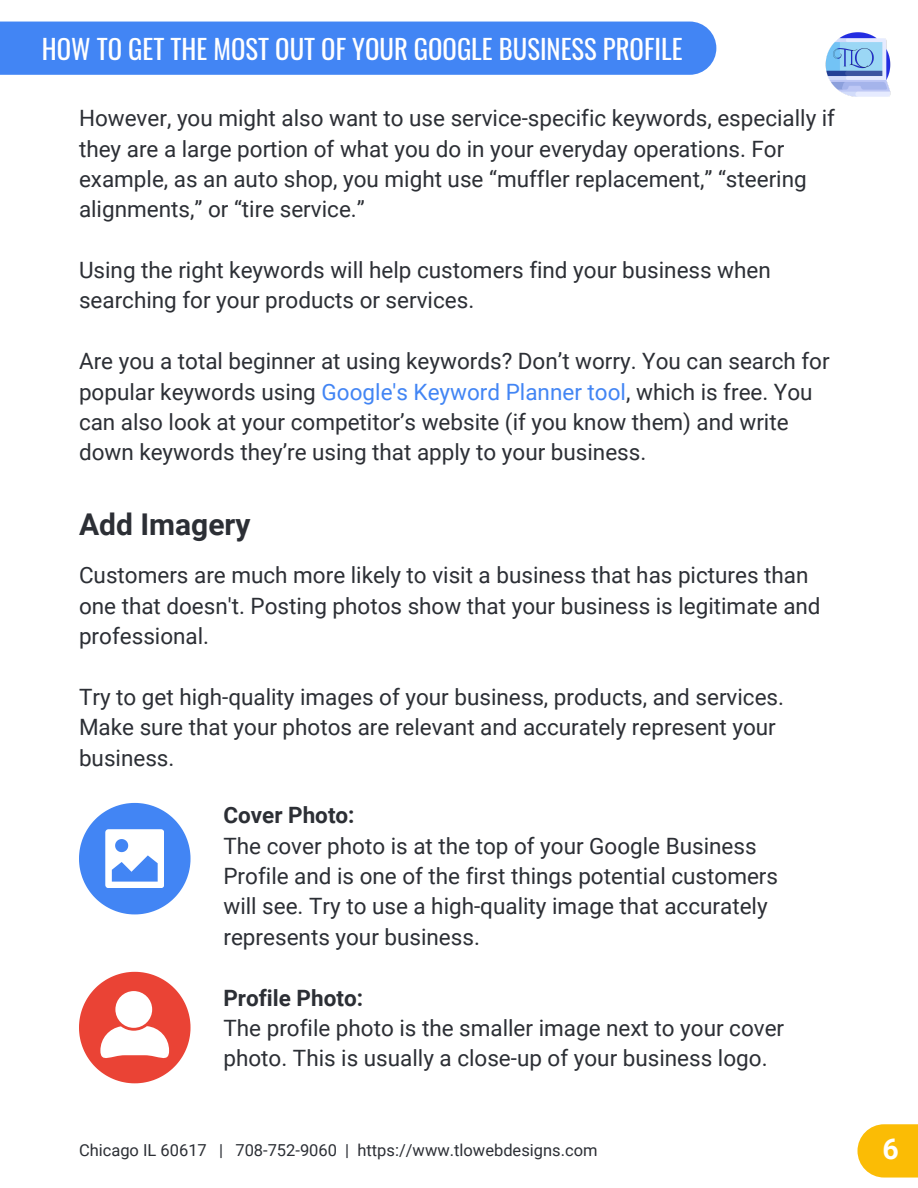
<style>
.page{position:relative;width:918px;height:1188px;background:#fff}
.page>*{position:absolute;margin:0;border:0;box-sizing:border-box;transform-origin:0 0}
.t1{font:700 30px "Roboto";color:#2c2f35}
.t2{font:700 28.5px "Roboto";color:#fff}
.t3{font:26.7px "Oswald";color:#fff}
.t4{font:22.5px/30.3px "Roboto";color:#2c2f35}
.t5{font:700 22.5px "Roboto";color:#2c2f35}
.t6{font:16.5px "Roboto";color:#2c2f35}
.s1{color:#4285f4}
.s2{font-weight:700}
</style>
<div class="page">
<div style="left:0;top:22px;width:716px;height:53px;background:#4285f4"></div>
<div style="left:857px;top:1124px;width:61px;height:54px;background:#fbbc05"></div>
<svg style="left:79px;top:803px;width:111px;height:111px"></svg>
<svg style="left:79px;top:972px;width:111px;height:111px"></svg>
<div style="left:115px;top:991px;width:37px;height:37px;background:#fff;border-radius:50%"></div>
<img style="left:825px;top:32px;width:66px;height:65px">
<p class="t3" style="left:42px;top:28px;width:642px">HOW TO GET THE MOST OUT OF YOUR GOOGLE BUSINESS PROFILE</p>
<h3 class="t4" style="left:79px;top:103px;width:758px">However, you might also want to use service-specific keywords, especially if they are a large portion of what you do in your everyday operations. For example, as an auto shop, you might use “muffler replacement,” “steering alignments,” or “tire service.”</h3>
<p class="t4" style="left:79px;top:255px;width:693px">Using the right keywords will help customers find your business when searching for your products or services.</p>
<p class="t4" style="left:79px;top:346px;width:752px">Are you a total beginner at using keywords? Don’t worry. You can search for popular keywords using <span class="s1">Google's Keyword Planner tool</span>, which is free. You can also look at your competitor’s website (if you know them) and write down keywords they’re using that apply to your business.</p>
<h3 class="t1" style="left:79px;top:507px;width:173px">Add Imagery</h3>
<p class="t4" style="left:79px;top:561px;width:743px">Customers are much more likely to visit a business that has pictures than one that doesn't. Posting photos show that your business is legitimate and professional.</p>
<p class="t4" style="left:79px;top:682px;width:707px">Try to get high-quality images of your business, products, and services.<br>Make sure that your photos are relevant and accurately represent your business.</p>
<p class="t4" style="left:223px;top:800px;width:556px"><span class="s2">Cover Photo:<br></span>The cover photo is at the top of your Google Business Profile and is one of the first things potential customers will see. Try to use a high-quality image that accurately represents your business.</p>
<p class="t5" style="left:223px;top:985px;width:141px">Profile Photo:</p>
<p class="t4" style="left:223px;top:1013px;width:562px">The profile photo is the smaller image next to your cover photo. This is usually a close-up of your business logo.</p>
<h2 class="t6" style="left:79px;top:1141px;width:520px">Chicago IL 60617 | 708-752-9060 | https://www.tlowebdesigns.com</h2>
<h3 class="t2" style="left:883px;top:1132px;width:18px">6</h3>
</div>
